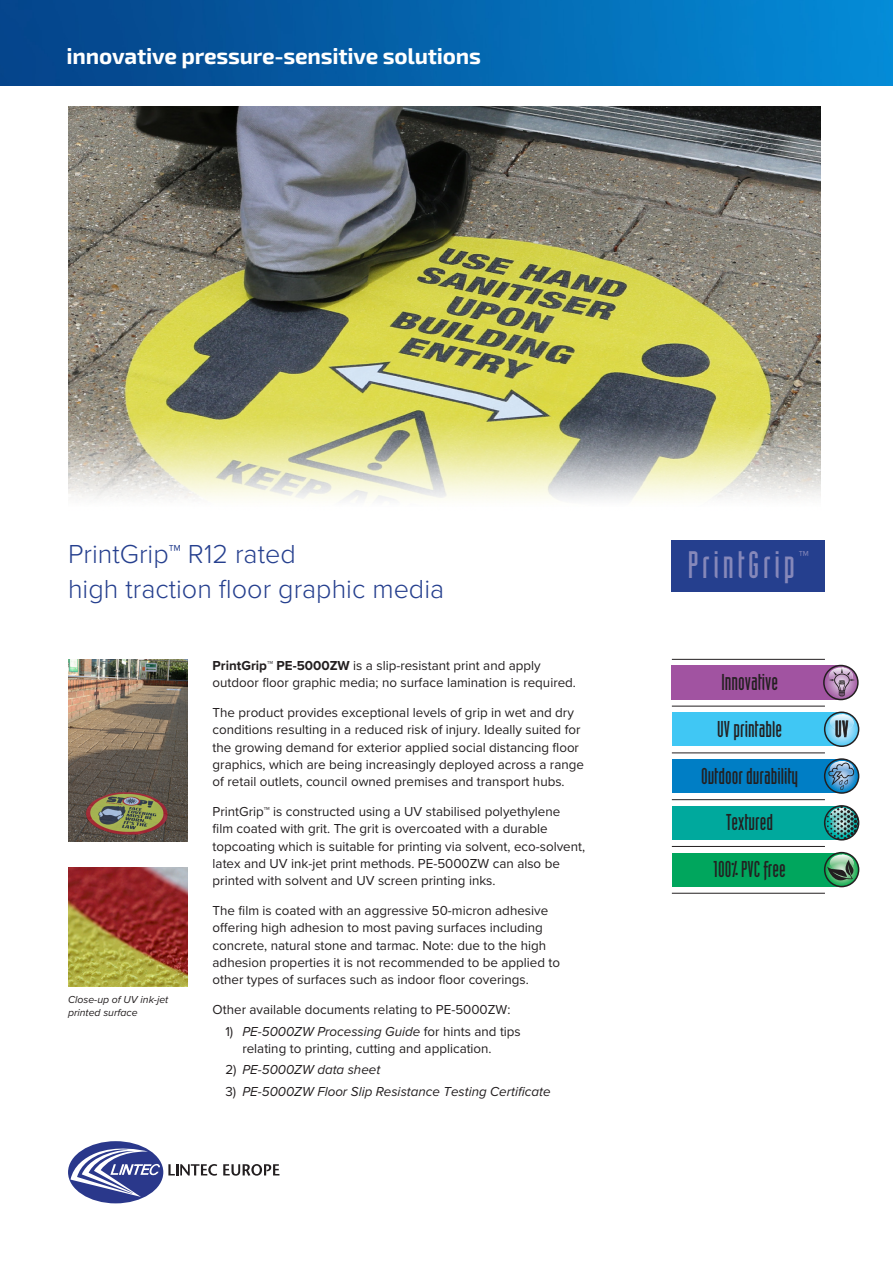
<style>
.page{position:relative;width:893px;height:1263px;background:#fff}
.page>*{position:absolute;margin:0;border:0;box-sizing:border-box;transform-origin:0 0}
.t1{font:37.5px "Industria Solid";letter-spacing:.1em;color:#8688ba}
.Heading{font:300 27px/34.5px "Proxima Nova";color:#253f8e}
.t2{font:22.5px "Industria Solid";color:#231f20}
.t3{font:700 22.5px "Exo 2";letter-spacing:-.01em;color:#fff}
.Copy{font:13.5px/17.2px "Proxima Nova";color:#231f20}
.Copy-2{font:italic 13.5px "Proxima Nova";color:#231f20}
.t4{font:italic 10.5px/12.6px "Proxima Nova";color:#231f20}
.s1{font-weight:700}
.s2{font-style:italic}
.s3{font-style:normal}
</style>
<div class="page">
<img style="left:68px;top:659px;width:119px;height:183px">
<div style="left:672px;top:540px;width:153px;height:51px;background:#253f8e"></div>
<div style="left:672px;top:712px;width:170px;height:34px;background:#40c7f4"></div>
<svg style="left:824px;top:711px;width:35px;height:36px"></svg>
<div style="left:672px;top:665px;width:170px;height:34px;background:#a153a1"></div>
<svg style="left:823px;top:665px;width:36px;height:35px"></svg>
<hr style="left:672px;top:659px;width:153px;height:1px;background:#231f20">
<hr style="left:672px;top:706px;width:153px;height:1px;background:#231f20">
<hr style="left:672px;top:753px;width:153px;height:1px;background:#231f20">
<hr style="left:672px;top:799px;width:153px;height:1px;background:#231f20">
<hr style="left:672px;top:846px;width:153px;height:1px;background:#231f20">
<hr style="left:672px;top:893px;width:153px;height:1px;background:#231f20">
<img style="left:0;top:0;width:893px;height:85px">
<div style="left:68px;top:1141px;width:95px;height:62px;background:#2a388b;border-radius:50%"></div>
<svg style="left:71px;top:1145px;width:89px;height:52px"></svg>
<svg style="left:168px;top:1164px;width:49px;height:12px"></svg>
<svg style="left:223px;top:1164px;width:56px;height:12px"></svg>
<img style="left:68px;top:106px;width:752px;height:306px">
<img style="left:68px;top:412px;width:753px;height:89px">
<div style="left:672px;top:759px;width:170px;height:34px;background:#007ec5"></div>
<svg style="left:824px;top:758px;width:35px;height:36px"></svg>
<div style="left:672px;top:806px;width:170px;height:34px;background:#00a99d"></div>
<svg style="left:824px;top:805px;width:35px;height:35px"></svg>
<img style="left:68px;top:867px;width:119px;height:119px">
<div style="left:672px;top:853px;width:170px;height:33px;background:#00a65d"></div>
<svg style="left:824px;top:852px;width:35px;height:35px"></svg>
<p class="t3" style="left:67px;top:42px;width:416px">innovative pressure-sensitive solutions</p>
<p class="Heading" style="left:68px;top:535px;width:378px">PrintGrip™ R12 rated<br>high traction floor graphic media</p>
<p class="t1" style="left:688px;top:544px;width:123px">PrintGrip<sup>™</sup></p>
<p class="t4" style="left:68px;top:993px;width:102px">Close-up of UV ink-jet printed surface</p>
<p class="Copy" style="left:213px;top:656px;width:365px"><span class="s1">PrintGrip™ PE-5000ZW</span> is a slip-resistant print and apply outdoor floor graphic media; no surface lamination is required.</p>
<p class="Copy" style="left:213px;top:703px;width:373px">The product provides exceptional levels of grip in wet and dry conditions resulting in a reduced risk of injury. Ideally suited for the growing demand for exterior applied social distancing floor graphics, which are being increasingly deployed across a range of retail outlets, council owned premises and transport hubs.</p>
<p class="Copy" style="left:213px;top:802px;width:374px">PrintGrip™ is constructed using a UV stabilised polyethylene<br>film coated with grit. The grit is overcoated with a durable topcoating which is suitable for printing via solvent, eco-solvent, latex and UV ink-jet print methods. PE-5000ZW can also be printed with solvent and UV screen printing inks.</p>
<p class="Copy" style="left:213px;top:901px;width:349px">The film is coated with an aggressive 50-micron adhesive offering high adhesion to most paving surfaces including concrete, natural stone and tarmac. Note: due to the high adhesion properties it is not recommended to be applied to other types of surfaces such as indoor floor coverings.</p>
<p class="Copy" style="left:213px;top:1000px;width:299px">Other available documents relating to PE-5000ZW:</p>
<p class="Copy" style="left:242px;top:1022px;width:280px;text-indent:-17px">1) <span class="s2">PE-5000ZW Processing Guide</span> for hints and tips relating to printing, cutting and application.</p>
<p class="Copy-2" style="left:225px;top:1060px;width:156px"><span class="s3">2)</span> PE-5000ZW data sheet</p>
<p class="Copy-2" style="left:225px;top:1081px;width:327px"><span class="s3">3)</span> PE-5000ZW Floor Slip Resistance Testing Certificate</p>
<p class="t2" style="left:721px;top:670px;width:58px">Innovative</p>
<p class="t2" style="left:717px;top:717px;width:66px">UV printable</p>
<p class="t2" style="left:701px;top:763px;width:99px">Outdoor durability</p>
<p class="t2" style="left:726px;top:810px;width:48px">Textured</p>
<p class="t2" style="left:713px;top:857px;width:74px">100% PVC free</p>
</div>
